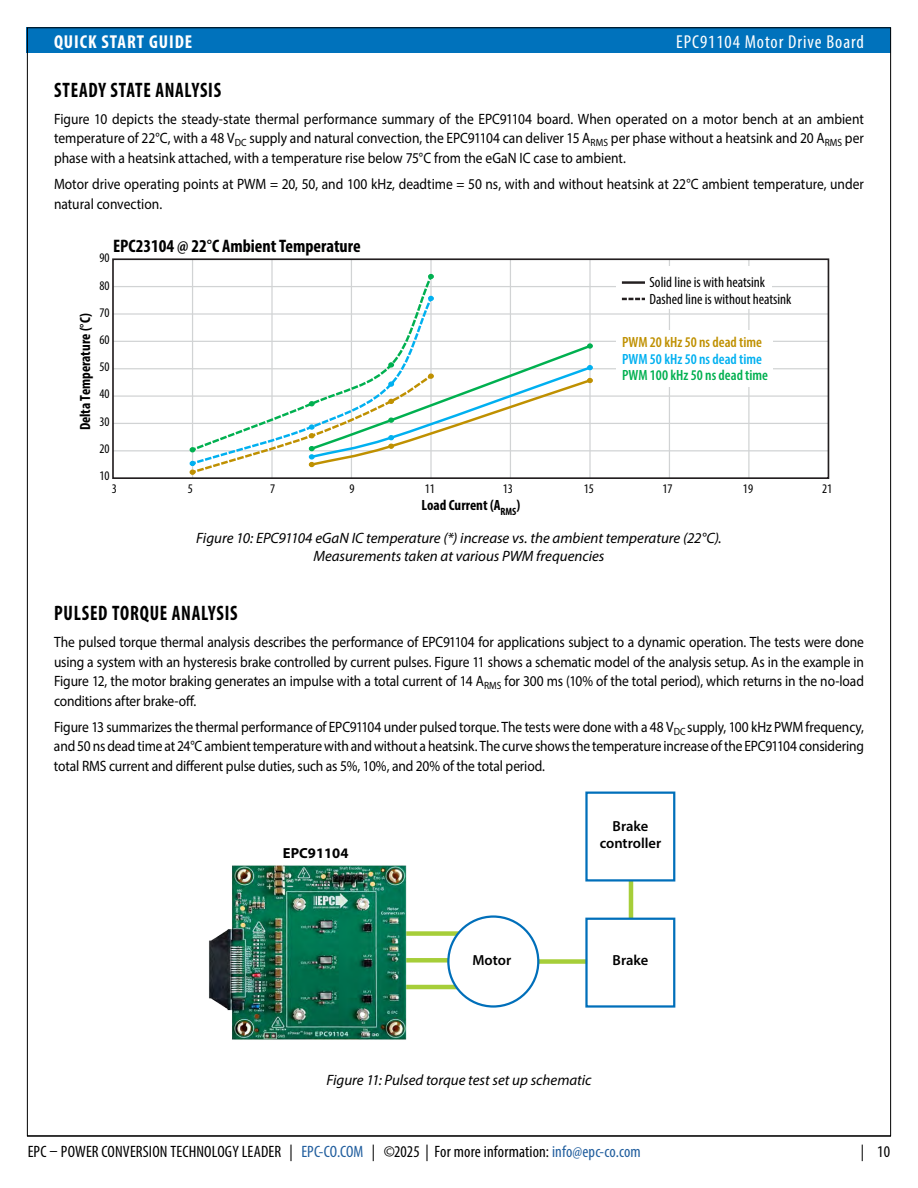
<style>
.page{position:relative;width:918px;height:1188px;background:#fff}
.page>*{position:absolute;margin:0;border:0;box-sizing:border-box;transform-origin:0 0}
.QSG_Basic_Text{font:700 condensed 21px "Myriad Pro";letter-spacing:.04em;color:#000;scale:.9 1}
.t1{font:condensed 18.75px "Myriad Pro";letter-spacing:.05em;color:#fff}
.t2{font:700 condensed 18.75px "Myriad Pro";letter-spacing:.05em;color:#fff}
.t3{font:700 condensed 18.15px "Myriad Pro";color:#000}
.t4{font:condensed 16.5px "Myriad Pro";letter-spacing:.01em;color:#000}
.QSG_Basic_Text-2{font:15px/19.5px "Myriad Pro";letter-spacing:-.005em;color:#000;text-align:justify;scale:.9 1}
.t5{font:italic 15px/18px "Myriad Pro";letter-spacing:-.005em;color:#000;text-align:center}
.t6{font:600 condensed 14.85px/16.5px "Myriad Pro";color:#00b050}
.t7{font:condensed 14.85px/16.5px "Myriad Pro";color:#000}
.t8{font:700 condensed 14.85px "Myriad Pro";color:#000}
.t9{font:600 14.55px/17.5px "Myriad Pro";color:#000;text-align:center}
.t10{font:700 14.55px "Myriad Pro";color:#000}
.t11{font:condensed 13.2px/27.3px "Myriad Pro";color:#000;text-align:justify}
.s1{color:#bf9000}
.s2{color:#00b0f0}
.s3{color:#215e9e}
</style>
<div class="page">
<div style="left:27px;top:27px;width:864px;height:26px;background:#0072bc"></div>
<hr style="left:27px;top:1136px;width:864px;height:1px;background:#000">
<div style="left:538px;top:959px;width:49px;height:5px;background:#a6ce39"></div>
<hr style="left:629px;top:880px;width:4px;height:38px;background:#a6ce39">
<div style="left:404px;top:931px;width:58px;height:5px;background:#a6ce39"></div>
<div style="left:404px;top:958px;width:58px;height:5px;background:#a6ce39"></div>
<hr style="left:404px;top:985px;width:58px;height:4px;background:#a6ce39">
<img style="left:209px;top:865px;width:225px;height:175px">
<div style="left:585px;top:918px;width:90px;height:90px;border:2px solid #006fba"></div>
<div style="left:585px;top:792px;width:90px;height:90px;border:2px solid #006fba"></div>
<div style="left:448px;top:917px;width:90px;height:89px;background:#fff;border-radius:50%"></div>
<div style="left:447px;top:915px;width:92px;height:93px;border:2px solid #006fba;border-radius:50%"></div>
<hr style="left:113px;top:450px;width:715px;height:1px;background:#d1d3d4">
<hr style="left:113px;top:423px;width:715px;height:1px;background:#d1d3d4">
<hr style="left:113px;top:395px;width:715px;height:2px;background:#d1d3d4">
<hr style="left:113px;top:368px;width:715px;height:1px;background:#d1d3d4">
<hr style="left:113px;top:341px;width:715px;height:1px;background:#d1d3d4">
<hr style="left:113px;top:313px;width:715px;height:2px;background:#d1d3d4">
<hr style="left:113px;top:286px;width:715px;height:1px;background:#d1d3d4">
<hr style="left:192px;top:259px;width:1px;height:219px;background:#d1d3d4">
<hr style="left:271px;top:259px;width:2px;height:219px;background:#d1d3d4">
<hr style="left:351px;top:259px;width:1px;height:219px;background:#d1d3d4">
<hr style="left:430px;top:259px;width:2px;height:219px;background:#d1d3d4">
<hr style="left:510px;top:259px;width:1px;height:219px;background:#d1d3d4">
<hr style="left:589px;top:259px;width:2px;height:219px;background:#d1d3d4">
<hr style="left:669px;top:259px;width:1px;height:219px;background:#d1d3d4">
<hr style="left:748px;top:259px;width:2px;height:219px;background:#d1d3d4">
<svg style="left:189px;top:273px;width:404px;height:202px"></svg>
<div style="left:112px;top:258px;width:717px;height:221px;border:2px solid #231f20"></div>
<div style="left:616px;top:267px;width:156px;height:42px;background:#fff"></div>
<div style="left:616px;top:330px;width:157px;height:57px;background:#fff"></div>
<hr style="left:622px;top:281px;width:23px;height:3px;background:#231f20">
<svg style="left:622px;top:298px;width:23px;height:2px"></svg>
<p class="t2" style="left:54px;top:30px;width:140px">QUICK START GUIDE</p>
<p class="t1" style="left:676px;top:30px;width:189px">EPC91104 Motor Drive Board</p>
<p class="QSG_Basic_Text" style="left:54px;top:77px;width:187px">STEADY STATE ANALYSIS</p>
<p class="QSG_Basic_Text-2" style="left:54px;top:109px;width:901px">Figure 10 depicts the steady-state thermal performance summary of the EPC91104 board. When operated on a motor bench at an ambient temperature of 22°C, with a 48 V<sub>DC</sub> supply and natural convection, the EPC91104 can deliver 15 A<sub>RMS</sub> per phase without a heatsink and 20 A<sub>RMS</sub> per phase with a heatsink attached, with a temperature rise below 75°C from the eGaN IC case to ambient.</p>
<p class="QSG_Basic_Text-2" style="left:54px;top:174px;width:901px">Motor drive operating points at PWM = 20, 50, and 100 kHz, deadtime = 50 ns, with and without heatsink at 22°C ambient temperature, under natural convection.</p>
<p class="t3" style="left:113px;top:234px;width:249px">EPC23104 @ 22°C Ambient Temperature</p>
<p class="t11" style="left:99px;top:244px;width:12px">90<br>80<br>70<br>60<br>50<br>40<br>30<br>20<br>10</p>
<p class="t8" style="left:76px;top:430px;width:119px;rotate:-90deg">Delta Temperature (°C)</p>
<p class="t7" style="left:650px;top:274px;width:144px">Solid line is with heatsink<br>Dashed line is without heatsink</p>
<p class="t6" style="left:622px;top:334px;width:148px"><span class="s1">PWM 20 kHz 50 ns dead time<br></span><span class="s2">PWM 50 kHz 50 ns dead time<br></span>PWM 100 kHz 50 ns dead time</p>
<p class="t11" style="left:112px;top:475px;width:7px">3</p>
<p class="t11" style="left:188px;top:475px;width:7px">5</p>
<p class="t11" style="left:270px;top:475px;width:7px">7</p>
<p class="t11" style="left:350px;top:475px;width:7px">9</p>
<p class="t11" style="left:425px;top:475px;width:12px">11</p>
<p class="t11" style="left:503px;top:475px;width:12px">13</p>
<p class="t11" style="left:584px;top:475px;width:12px">15</p>
<p class="t11" style="left:662px;top:475px;width:12px">17</p>
<p class="t11" style="left:743px;top:475px;width:12px">19</p>
<p class="t11" style="left:822px;top:475px;width:12px">21</p>
<p class="t8" style="left:422px;top:496px;width:100px">Load Current (A<sub>RMS</sub>)</p>
<p class="t5" style="left:196px;top:528px;width:527px">Figure 10: EPC91104 eGaN IC temperature (*) increase vs. the ambient temperature (22°C).<br>Measurements taken at various PWM frequencies</p>
<p class="QSG_Basic_Text" style="left:54px;top:600px;width:205px">PULSED TORQUE ANALYSIS</p>
<p class="QSG_Basic_Text-2" style="left:54px;top:632px;width:902px">The pulsed torque thermal analysis describes the performance of EPC91104 for applications subject to a dynamic operation. The tests were done using a system with an hysteresis brake controlled by current pulses. Figure 11 shows a schematic model of the analysis setup. As in the example in Figure 12, the motor braking generates an impulse with a total current of 14 A<sub>RMS</sub> for 300 ms (10% of the total period), which returns in the no-load conditions after brake-off.</p>
<p class="QSG_Basic_Text-2" style="left:54px;top:717px;width:901px">Figure 13 summarizes the thermal performance of EPC91104 under pulsed torque. The tests were done with a 48 V<sub>DC</sub> supply, 100 kHz PWM frequency, and 50 ns dead time at 24°C ambient temperature with and without a heatsink. The curve shows the temperature increase of the EPC91104 considering total RMS current and different pulse duties, such as 5%, 10%, and 20% of the total period.</p>
<p class="t10" style="left:283px;top:844px;width:67px">EPC91104</p>
<p class="t9" style="left:600px;top:817px;width:63px">Brake controller</p>
<p class="t9" style="left:472px;top:951px;width:40px">Motor</p>
<p class="t9" style="left:613px;top:951px;width:37px">Brake</p>
<p class="t5" style="left:326px;top:1070px;width:267px">Figure 11: Pulsed torque test set up schematic</p>
<p class="t4" style="left:28px;top:1142px;width:615px">EPC – POWER CONVERSION TECHNOLOGY LEADER | <span class="s3">EPC-CO.COM</span> | ©2025 | For more information: <span class="s3">info@epc-co.com</span></p>
<p class="t4" style="left:861px;top:1142px;width:31px">| 10</p>
</div>
